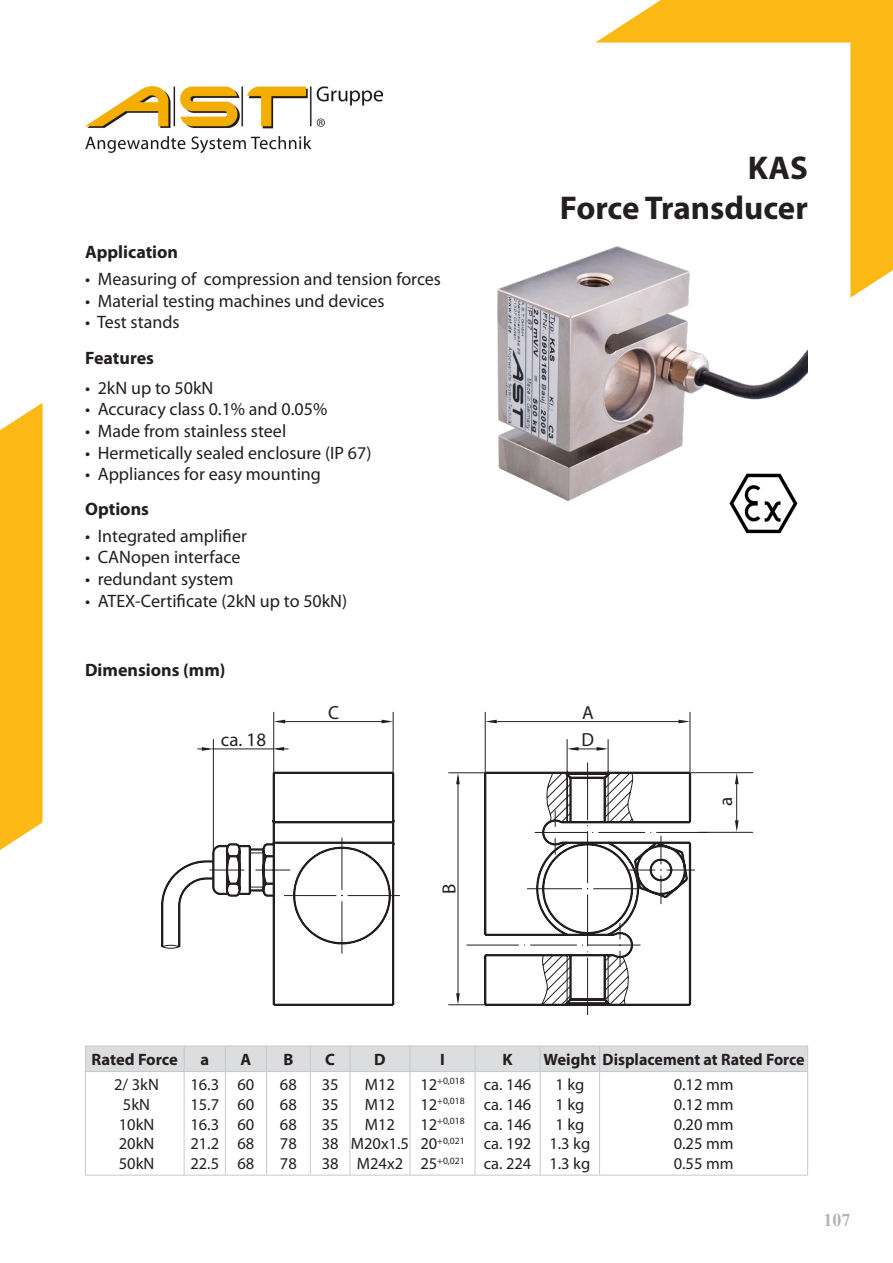
<style>
.page{position:relative;width:893px;height:1263px;background:#fff}
.page>*{position:absolute;margin:0;border:0;box-sizing:border-box;transform-origin:0 0}
.t1{font:700 33px/39.6px "Myriad Pro";color:#231f20;text-align:right}
.t2{font:19.05px "Myriad Pro";color:#231f20}
.t3{font:18px "Myriad Pro";color:#231f20}
.t4{font:700 18px "Myriad Pro";color:#231f20}
.t5{font:700 18px "Times New Roman";color:#b2b3b7}
.t6{font:16.5px/19.8px "Myriad Pro";color:#231f20;text-align:justify}
.t7{font:700 16.5px "Myriad Pro";color:#231f20}
.t8{font:9.6px/19.8px "Myriad Pro";color:#231f20;text-align:justify}
.s1{font-size:16.5px}
</style>
<div class="page">
<img style="left:497px;top:254px;width:311px;height:246px">
<img style="left:724px;top:469px;width:76px;height:65px">
<div style="left:85px;top:1046px;width:723px;height:25px;background:#dcdddf"></div>
<hr style="left:85px;top:1071px;width:99px;height:1px;background:#c7c8ca">
<hr style="left:85px;top:1072px;width:1px;height:103px;background:#c7c8ca">
<hr style="left:184px;top:1071px;width:41px;height:1px;background:#c7c8ca">
<hr style="left:184px;top:1072px;width:1px;height:103px;background:#c7c8ca">
<hr style="left:225px;top:1071px;width:41px;height:1px;background:#c7c8ca">
<hr style="left:225px;top:1072px;width:1px;height:103px;background:#c7c8ca">
<hr style="left:266px;top:1071px;width:44px;height:1px;background:#c7c8ca">
<hr style="left:266px;top:1072px;width:1px;height:103px;background:#c7c8ca">
<hr style="left:310px;top:1071px;width:40px;height:1px;background:#c7c8ca">
<hr style="left:310px;top:1072px;width:1px;height:103px;background:#c7c8ca">
<hr style="left:350px;top:1071px;width:60px;height:1px;background:#c7c8ca">
<hr style="left:350px;top:1072px;width:1px;height:103px;background:#c7c8ca">
<hr style="left:410px;top:1071px;width:65px;height:1px;background:#c7c8ca">
<hr style="left:410px;top:1072px;width:1px;height:103px;background:#c7c8ca">
<hr style="left:475px;top:1071px;width:65px;height:1px;background:#c7c8ca">
<hr style="left:475px;top:1072px;width:1px;height:103px;background:#c7c8ca">
<hr style="left:540px;top:1071px;width:60px;height:1px;background:#c7c8ca">
<hr style="left:540px;top:1072px;width:1px;height:103px;background:#c7c8ca">
<hr style="left:600px;top:1071px;width:208px;height:1px;background:#c7c8ca">
<hr style="left:599px;top:1072px;width:1px;height:103px;background:#c7c8ca">
<hr style="left:807px;top:1072px;width:1px;height:103px;background:#c7c8ca">
<hr style="left:85px;top:1175px;width:99px;height:1px;background:#c7c8ca">
<hr style="left:184px;top:1175px;width:41px;height:1px;background:#c7c8ca">
<hr style="left:225px;top:1175px;width:41px;height:1px;background:#c7c8ca">
<hr style="left:266px;top:1175px;width:44px;height:1px;background:#c7c8ca">
<hr style="left:310px;top:1175px;width:40px;height:1px;background:#c7c8ca">
<hr style="left:350px;top:1175px;width:60px;height:1px;background:#c7c8ca">
<hr style="left:410px;top:1175px;width:65px;height:1px;background:#c7c8ca">
<hr style="left:475px;top:1175px;width:65px;height:1px;background:#c7c8ca">
<hr style="left:540px;top:1175px;width:60px;height:1px;background:#c7c8ca">
<hr style="left:600px;top:1175px;width:208px;height:1px;background:#c7c8ca">
<svg style="left:273px;top:711px;width:362px;height:27px"></svg>
<svg style="left:274px;top:720px;width:11px;height:3px"></svg>
<svg style="left:382px;top:720px;width:11px;height:3px"></svg>
<hr style="left:689px;top:712px;width:1px;height:61px;background:#231f20">
<hr style="left:485px;top:712px;width:1px;height:61px;background:#231f20">
<hr style="left:489px;top:721px;width:197px;height:1px;background:#231f20">
<svg style="left:485px;top:720px;width:12px;height:3px"></svg>
<svg style="left:678px;top:720px;width:12px;height:3px"></svg>
<svg style="left:165px;top:738px;width:527px;height:277px"></svg>
<svg style="left:202px;top:747px;width:11px;height:4px"></svg>
<svg style="left:273px;top:747px;width:16px;height:4px"></svg>
<svg style="left:161px;top:772px;width:593px;height:176px"></svg>
<svg style="left:735px;top:773px;width:4px;height:11px"></svg>
<svg style="left:735px;top:820px;width:4px;height:12px"></svg>
<svg style="left:0;top:403px;width:43px;height:447px;background:#fcbd24"></svg>
<svg style="left:595px;top:0;width:298px;height:298px"></svg>
<img style="left:85px;top:86px;width:298px;height:67px">
<p class="t4" style="left:85px;top:240px;width:95px">Application</p>
<p class="t3" style="left:85px;top:268px;width:358px">• Measuring of compression and tension forces</p>
<p class="t3" style="left:85px;top:289px;width:301px">• Material testing machines und devices</p>
<p class="t3" style="left:85px;top:311px;width:96px">• Test stands</p>
<p class="t4" style="left:85px;top:346px;width:70px">Features</p>
<p class="t3" style="left:85px;top:377px;width:130px">• 2kN up to 50kN</p>
<p class="t3" style="left:85px;top:398px;width:244px">• Accuracy class 0.1% and 0.05%</p>
<p class="t3" style="left:85px;top:420px;width:203px">• Made from stainless steel</p>
<p class="t3" style="left:85px;top:441px;width:288px">• Hermetically sealed enclosure (IP 67)</p>
<p class="t3" style="left:85px;top:463px;width:237px">• Appliances for easy mounting</p>
<p class="t4" style="left:85px;top:497px;width:66px">Options</p>
<p class="t3" style="left:85px;top:525px;width:163px">• Integrated amplifier</p>
<p class="t3" style="left:85px;top:546px;width:157px">• CANopen interface</p>
<p class="t3" style="left:85px;top:568px;width:150px">• redundant system</p>
<p class="t3" style="left:85px;top:589px;width:264px">• ATEX-Certificate (2kN up to 50kN)</p>
<p class="t4" style="left:85px;top:658px;width:142px">Dimensions (mm)</p>
<p class="t2" style="left:221px;top:728px;width:47px">ca. 18</p>
<p class="t2" style="left:328px;top:701px;width:13px">C</p>
<p class="t2" style="left:437px;top:893px;width:12px;rotate:-90deg">B</p>
<h1 class="t1" style="left:560px;top:147px;width:250px">KAS<br>Force Transducer</h1>
<p class="t2" style="left:582px;top:701px;width:13px">A</p>
<p class="t2" style="left:582px;top:728px;width:14px">D</p>
<p class="t2" style="left:714px;top:806px;width:11px;rotate:-90deg">a</p>
<p class="t7" style="left:92px;top:1049px;width:88px">Rated Force</p>
<p class="t7" style="left:200px;top:1049px;width:10px">a</p>
<p class="t7" style="left:241px;top:1049px;width:12px">A</p>
<p class="t7" style="left:283px;top:1049px;width:11px">B</p>
<p class="t7" style="left:325px;top:1049px;width:11px">C</p>
<p class="t7" style="left:374px;top:1049px;width:13px">D</p>
<p class="t7" style="left:440px;top:1049px;width:6px">I</p>
<p class="t7" style="left:502px;top:1049px;width:12px">K</p>
<p class="t7" style="left:544px;top:1049px;width:263px">Weight Displacement at Rated Force</p>
<p class="t6" style="left:114px;top:1074px;width:46px;text-align:left">2/ 3kN<br>5kN<br>10kN<br>20kN<br>50kN</p>
<p class="t6" style="left:190px;top:1074px;width:30px">16.3<br>15.7<br>16.3<br>21.2<br>22.5</p>
<p class="t6" style="left:237px;top:1074px;width:18px">60<br>60<br>60<br>68<br>68</p>
<p class="t6" style="left:280px;top:1074px;width:18px">68<br>68<br>68<br>78<br>78</p>
<p class="t6" style="left:322px;top:1074px;width:18px">35<br>35<br>35<br>38<br>38</p>
<p class="t6" style="left:351px;top:1074px;width:60px;text-align:center">M12<br>M12<br>M12<br>M20x1.5<br>M24x2</p>
<p class="t8" style="left:420px;top:1071px;width:46px"><span class="s1">12</span>+0,018<br><span class="s1">12</span>+0,018<br><span class="s1">12</span>+0,018<br><span class="s1">20</span>+0,021<br><span class="s1">25</span>+0,021</p>
<p class="t6" style="left:484px;top:1074px;width:49px">ca. 146 ca. 146 ca. 146 ca. 192 ca. 224</p>
<p class="t6" style="left:549px;top:1074px;width:42px;text-align:center">1 kg<br>1 kg<br>1 kg<br>1.3 kg<br>1.3 kg</p>
<p class="t6" style="left:674px;top:1074px;width:61px">0.12 mm 0.12 mm 0.20 mm 0.25 mm 0.55 mm</p>
<p class="t5" style="left:823px;top:1207px;width:28px">107</p>
</div>
